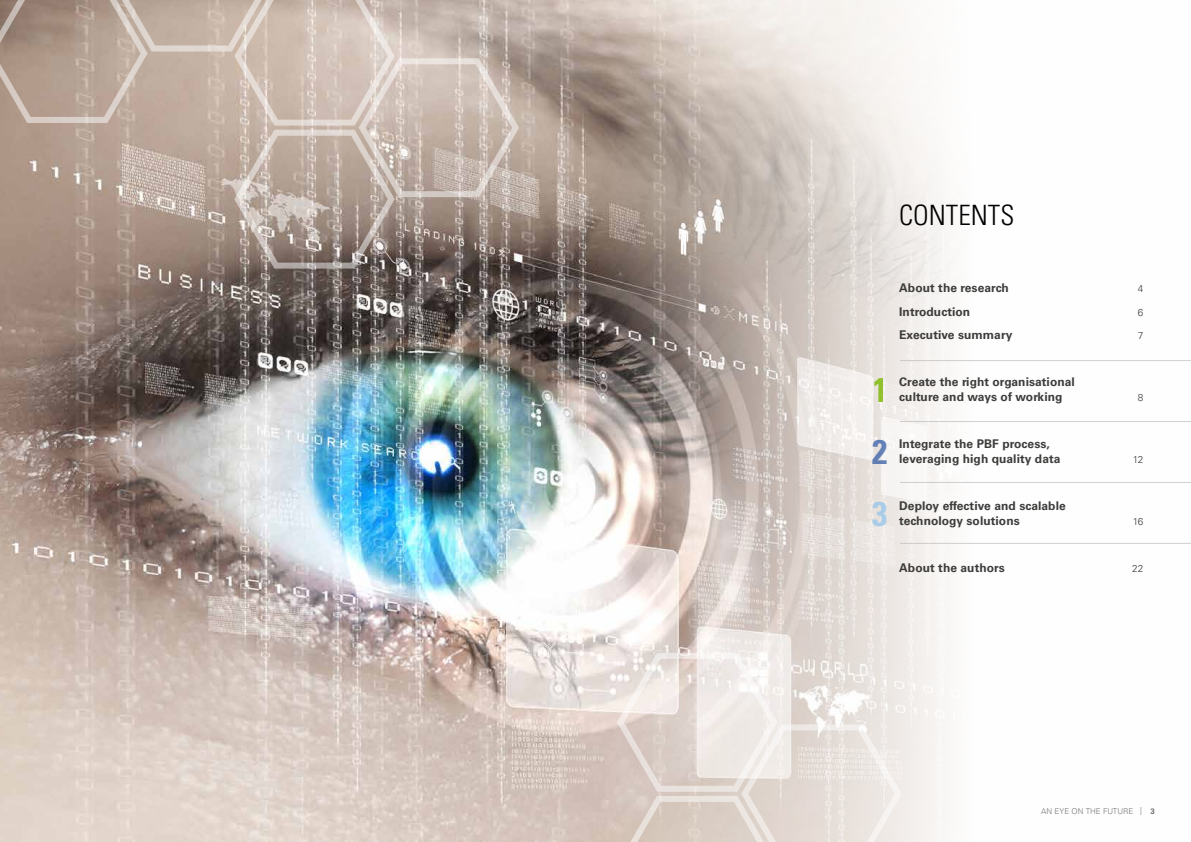
<style>
.page{position:relative;width:1191px;height:842px;background:#fff}
.page>*{position:absolute;margin:0;border:0;box-sizing:border-box;transform-origin:0 0}
.t1{font:700 condensed 34.2px "Univers LT Std";color:#7ab800}
.t2{font:700 condensed 34.2px "Univers LT Std";color:#4066aa}
.t3{font:700 condensed 34.2px "Univers LT Std";color:#98c6ea}
.t4{font:300 condensed 28px "Univers LT Std";color:#000}
.t5{font:700 12px/15px "Univers LT Std";letter-spacing:.005em;color:#3c3c3b}
.t6{font:300 10px "Univers LT Std";color:#3c3c3b}
.t7{font:300 8px "Universfor KPMG";color:#747678}
.s1{font-weight:700}
</style>
<div class="page">
<img style="left:0;top:0;width:965px;height:842px">
<svg style="left:0;top:0;width:519px;height:269px;background:#b9a89d"></svg>
<svg style="left:617px;top:653px;width:284px;height:189px;background:#e7dfda"></svg>
<hr style="left:900px;top:360px;width:291px;height:1px;background:#babbbc">
<hr style="left:900px;top:421px;width:291px;height:1px;background:#babbbc">
<hr style="left:900px;top:482px;width:291px;height:1px;background:#babbbc">
<hr style="left:900px;top:543px;width:291px;height:1px;background:#babbbc">
<h2 class="t4" style="left:899px;top:198px;width:117px">CONTENTS</h2>
<h1 class="t1" style="left:872px;top:369px;width:17px">1</h1>
<h1 class="t2" style="left:872px;top:431px;width:17px">2</h1>
<h1 class="t3" style="left:872px;top:493px;width:17px">3</h1>
<p class="t5" style="left:899px;top:281px;width:111px">About the research</p>
<p class="t6" style="left:1137px;top:283px;width:7px">4</p>
<p class="t5" style="left:899px;top:304px;width:73px">Introduction</p>
<p class="t6" style="left:1137px;top:306px;width:7px">6</p>
<p class="t5" style="left:899px;top:328px;width:115px">Executive summary</p>
<p class="t6" style="left:1137px;top:330px;width:7px">7</p>
<p class="t5" style="left:899px;top:375px;width:177px">Create the right organisational culture and ways of working</p>
<p class="t6" style="left:1137px;top:392px;width:7px">8</p>
<p class="t5" style="left:899px;top:437px;width:163px">Integrate the PBF process, leveraging high quality data</p>
<p class="t5" style="left:899px;top:499px;width:168px">Deploy effective and scalable technology solutions</p>
<p class="t6" style="left:1132px;top:454px;width:12px">12</p>
<p class="t6" style="left:1132px;top:516px;width:12px">16</p>
<p class="t5" style="left:899px;top:561px;width:107px">About the authors</p>
<p class="t6" style="left:1132px;top:563px;width:13px">22</p>
<p class="t7" style="left:1041px;top:806px;width:115px">AN EYE ON THE FUTURE | <span class="s1">3</span></p>
</div>
